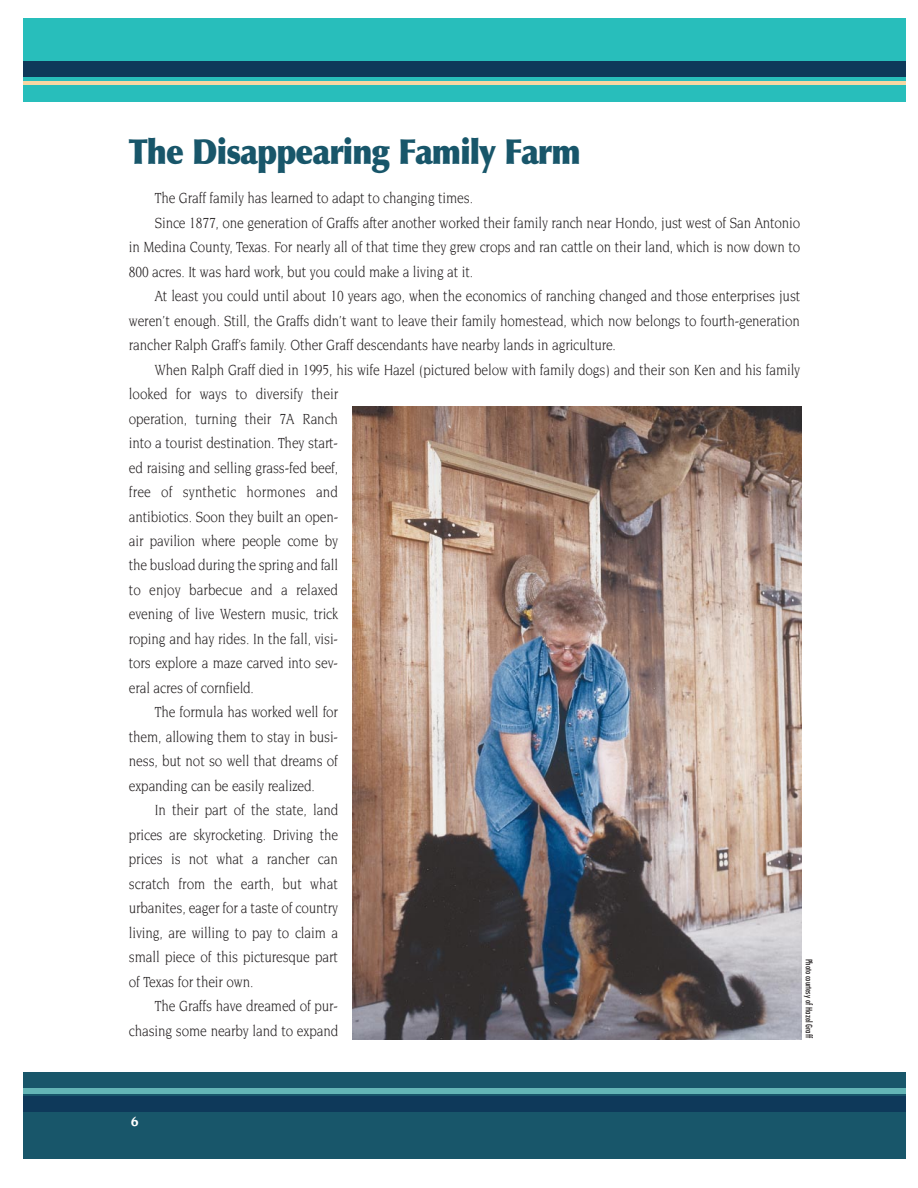
<style>
.page{position:relative;width:918px;height:1188px;background:#fff}
.page>*{position:absolute;margin:0;border:0;box-sizing:border-box;transform-origin:0 0}
.t1{font:900 34.5px "Optima";letter-spacing:-.03em;color:#18566a;scale:.9 1}
.t2{font:15.9px "Novarese";letter-spacing:-.01em;color:#231f20;scale:.85 1}
.t3{font:15.9px "Novarese";letter-spacing:.01em;color:#231f20;scale:.85 1}
.t4{font:700 14.4px "Novarese";color:#fff}
.t5{font:condensed 8.7px "Futura";color:#231f20}
</style>
<div class="page">
<div style="left:24px;top:18px;width:881px;height:84px;background:#28bebb"></div>
<div style="left:24px;top:62px;width:881px;height:15px;background:#0e395a"></div>
<hr style="left:24px;top:81px;width:881px;height:4px;background:#f7d7a3">
<div style="left:24px;top:1072px;width:881px;height:87px;background:#18566a"></div>
<div style="left:24px;top:1097px;width:881px;height:15px;background:#0e395a"></div>
<div style="left:24px;top:1089px;width:881px;height:5px;background:#63b5b6"></div>
<img style="left:352px;top:406px;width:449px;height:634px">
<h1 class="t1" style="left:129px;top:139px;width:504px">The Disappearing Family Farm</h1>
<p class="t2" style="left:155px;top:191px;width:376px">The Graff family has learned to adapt to changing times.</p>
<p class="t2" style="left:155px;top:215px;width:761px">Since 1877, one generation of Graffs after another worked their family ranch near Hondo, just west of San Antonio</p>
<p class="t2" style="left:129px;top:240px;width:791px">in Medina County, Texas. For nearly all of that time they grew crops and ran cattle on their land, which is now down to</p>
<p class="t2" style="left:129px;top:264px;width:406px">800 acres. It was hard work, but you could make a living at it.</p>
<p class="t2" style="left:155px;top:289px;width:761px">At least you could until about 10 years ago, when the economics of ranching changed and those enterprises just</p>
<p class="t2" style="left:129px;top:313px;width:791px">weren’t enough. Still, the Graffs didn’t want to leave their family homestead, which now belongs to fourth-generation</p>
<p class="t2" style="left:129px;top:338px;width:575px">rancher Ralph Graff’s family. Other Graff descendants have nearby lands in agriculture.</p>
<p class="t2" style="left:155px;top:362px;width:761px">When Ralph Graff died in 1995, his wife Hazel (pictured below with family dogs) and their son Ken and his family</p>
<p class="t2" style="left:129px;top:387px;width:248px">looked for ways to diversify their</p>
<p class="t2" style="left:129px;top:411px;width:248px">operation, turning their 7A Ranch</p>
<p class="t2" style="left:129px;top:436px;width:248px">into a tourist destination. They start-</p>
<p class="t2" style="left:129px;top:460px;width:248px">ed raising and selling grass-fed beef,</p>
<p class="t3" style="left:129px;top:485px;width:248px">free of synthetic hormones and</p>
<p class="t2" style="left:129px;top:509px;width:248px">antibiotics. Soon they built an open-</p>
<p class="t2" style="left:129px;top:534px;width:248px">air pavilion where people come by</p>
<p class="t2" style="left:129px;top:558px;width:248px">the busload during the spring and fall</p>
<p class="t2" style="left:129px;top:583px;width:248px">to enjoy barbecue and a relaxed</p>
<p class="t2" style="left:129px;top:607px;width:248px">evening of live Western music, trick</p>
<p class="t2" style="left:129px;top:632px;width:248px">roping and hay rides. In the fall, visi-</p>
<p class="t2" style="left:129px;top:656px;width:248px">tors explore a maze carved into sev-</p>
<p class="t2" style="left:129px;top:681px;width:149px">eral acres of cornfield.</p>
<p class="t2" style="left:155px;top:705px;width:217px">The formula has worked well for</p>
<p class="t2" style="left:129px;top:730px;width:248px">them, allowing them to stay in busi-</p>
<p class="t2" style="left:129px;top:754px;width:248px">ness, but not so well that dreams of</p>
<p class="t2" style="left:129px;top:779px;width:220px">expanding can be easily realized.</p>
<p class="t2" style="left:155px;top:803px;width:217px">In their part of the state, land</p>
<p class="t2" style="left:129px;top:827px;width:248px">prices are skyrocketing. Driving the</p>
<p class="t2" style="left:129px;top:852px;width:248px">prices is not what a rancher can</p>
<p class="t2" style="left:129px;top:876px;width:248px">scratch from the earth, but what</p>
<p class="t2" style="left:129px;top:901px;width:248px">urbanites, eager for a taste of country</p>
<p class="t2" style="left:129px;top:925px;width:248px">living, are willing to pay to claim a</p>
<p class="t2" style="left:129px;top:950px;width:248px">small piece of this picturesque part</p>
<p class="t2" style="left:129px;top:974px;width:148px">of Texas for their own.</p>
<p class="t2" style="left:155px;top:999px;width:217px">The Graffs have dreamed of pur-</p>
<p class="t2" style="left:129px;top:1023px;width:248px">chasing some nearby land to expand</p>
<p class="t5" style="left:813px;top:959px;width:81px;rotate:90deg">Photo courtesy of Hazel Graff</p>
<p class="t4" style="left:131px;top:1116px;width:10px">6</p>
</div>
